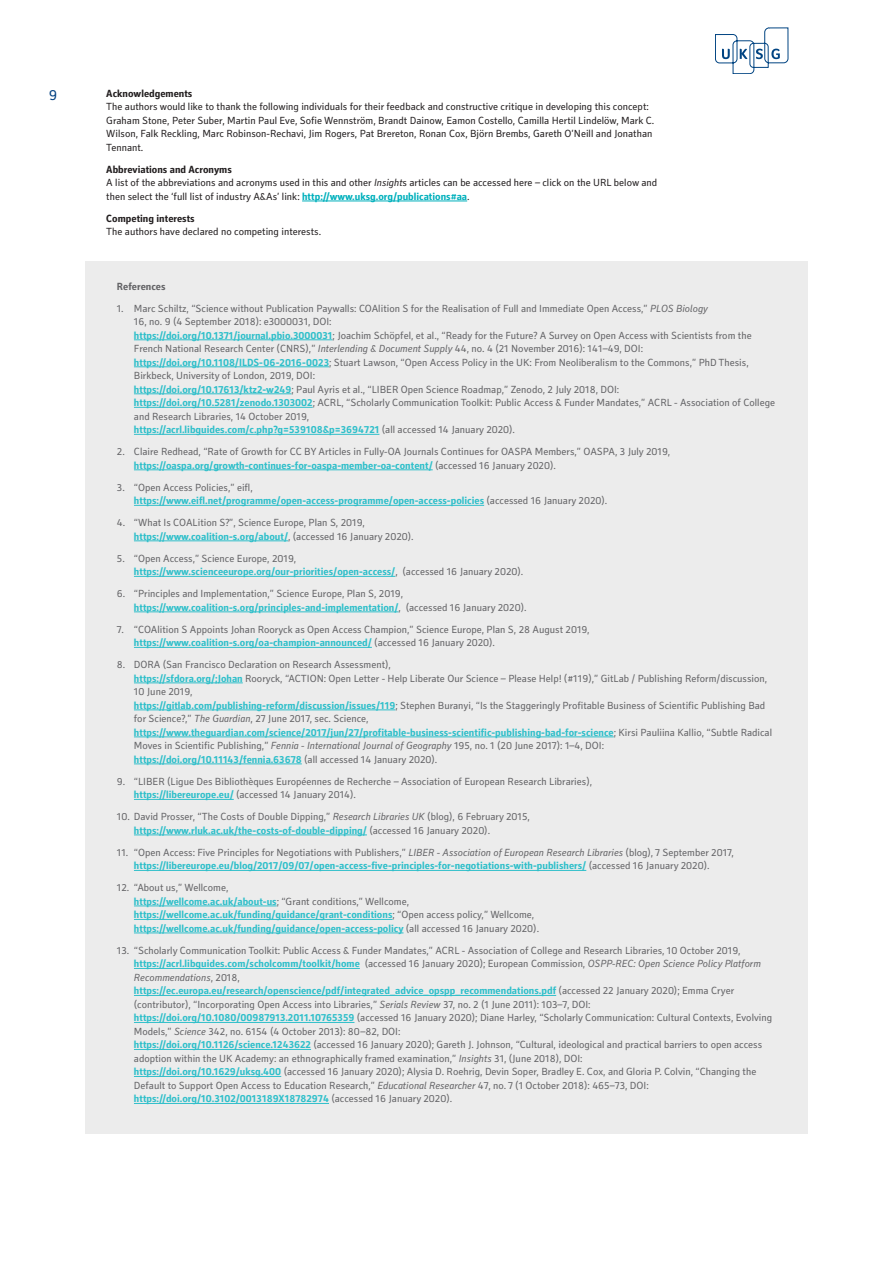
<style>
.page{position:relative;width:893px;height:1263px;background:#fff}
.page>*{position:absolute;margin:0;border:0;box-sizing:border-box;transform-origin:0 0}
.t1{font:15px "Secca Std";color:#014081}
.Reference_List{font:10.5px/13.5px "Secca Std";color:#636366}
.Reference_List-2{font:10.5px/13.5px "Secca Std";color:#231f20}
.Reference_List-3{font:700 10.5px/13.5px "Secca Std";color:#2fbfca}
.Reference_List-4{font:700 10.5px "Secca Std";color:#231f20}
.Reference_List__Tint{font:700 10.5px "Secca Std";color:#636366}
.s1{font-style:italic}
.s2{font-weight:700;color:#00b0bc}
.s3{font-weight:700;color:#2fbfca}
.s4{font-weight:400;color:#636366}
</style>
<div class="page">
<svg style="left:715px;top:28px;width:73px;height:46px"></svg>
<div style="left:85px;top:261px;width:723px;height:873px;background:#ececec"></div>
<hr style="left:134px;top:340px;width:199px;height:1px;background:#2fbfca">
<hr style="left:134px;top:367px;width:195px;height:1px;background:#2fbfca">
<hr style="left:134px;top:394px;width:157px;height:1px;background:#2fbfca">
<hr style="left:134px;top:407px;width:179px;height:1px;background:#2fbfca">
<hr style="left:134px;top:434px;width:245px;height:1px;background:#2fbfca">
<hr style="left:134px;top:470px;width:299px;height:1px;background:#2fbfca">
<hr style="left:134px;top:505px;width:350px;height:1px;background:#2fbfca">
<hr style="left:134px;top:541px;width:154px;height:1px;background:#2fbfca">
<hr style="left:134px;top:576px;width:261px;height:1px;background:#2fbfca">
<hr style="left:134px;top:612px;width:264px;height:1px;background:#2fbfca">
<hr style="left:134px;top:647px;width:238px;height:1px;background:#2fbfca">
<hr style="left:134px;top:683px;width:109px;height:1px;background:#2fbfca">
<hr style="left:134px;top:710px;width:261px;height:1px;background:#2fbfca">
<hr style="left:134px;top:737px;width:480px;height:1px;background:#2fbfca">
<hr style="left:134px;top:764px;width:168px;height:1px;background:#2fbfca">
<hr style="left:134px;top:799px;width:100px;height:1px;background:#2fbfca">
<hr style="left:134px;top:835px;width:233px;height:1px;background:#2fbfca">
<hr style="left:134px;top:870px;width:452px;height:1px;background:#2fbfca">
<hr style="left:134px;top:906px;width:143px;height:1px;background:#2fbfca">
<hr style="left:134px;top:919px;width:258px;height:1px;background:#2fbfca">
<hr style="left:134px;top:933px;width:269px;height:1px;background:#2fbfca">
<hr style="left:134px;top:968px;width:226px;height:1px;background:#2fbfca">
<hr style="left:134px;top:995px;width:422px;height:1px;background:#2fbfca">
<hr style="left:134px;top:1022px;width:220px;height:1px;background:#2fbfca">
<hr style="left:134px;top:1049px;width:177px;height:1px;background:#2fbfca">
<hr style="left:134px;top:1076px;width:147px;height:1px;background:#2fbfca">
<hr style="left:134px;top:1103px;width:195px;height:1px;background:#2fbfca">
<hr style="left:302px;top:201px;width:165px;height:1px;background:#00b0bc">
<h1 class="t1" style="left:49px;top:87px;width:10px">9</h1>
<p class="Reference_List-4" style="left:106px;top:87px;width:88px">Acknowledgements</p>
<p class="Reference_List-2" style="left:106px;top:100px;width:549px">The authors would like to thank the following individuals for their feedback and constructive critique in developing this concept:<br>Graham Stone, Peter Suber, Martin Paul Eve, Sofie Wennström, Brandt Dainow, Eamon Costello, Camilla Hertil Lindelöw, Mark C.<br>Wilson, Falk Reckling, Marc Robinson-Rechavi, Jim Rogers, Pat Brereton, Ronan Cox, Björn Brembs, Gareth O’Neill and Jonathan Tennant.</p>
<p class="Reference_List-4" style="left:106px;top:163px;width:127px">Abbreviations and Acronyms</p>
<p class="Reference_List-2" style="left:106px;top:176px;width:552px">A list of the abbreviations and acronyms used in this and other <span class="s1">Insight</span>s articles can be accessed here – click on the URL below and then select the ‘full list of industry A&amp;As’ link: <span class="s2">http://www.uksg.org/publications#aa</span>.</p>
<p class="Reference_List-4" style="left:106px;top:212px;width:90px">Competing interests</p>
<p class="Reference_List-2" style="left:106px;top:225px;width:216px">The authors have declared no competing interests.</p>
<p class="Reference_List__Tint" style="left:117px;top:280px;width:50px">References</p>
<p class="Reference_List" style="left:134px;top:302px;width:643px;text-indent:-17px">1. Marc Schiltz, “Science without Publication Paywalls: COAlition S for the Realisation of Full and Immediate Open Access,” <span class="s1">PLOS Biology<br></span>16, no. 9 (4 September 2018): e3000031, DOI:<br><span class="s3">https://doi.org/10.1371/journal.pbio.3000031</span>; Joachim Schöpfel, et al., “Ready for the Future? A Survey on Open Access with Scientists from the French National Research Center (CNRS),” <span class="s1">Interlending &amp; Document Supply</span> 44, no. 4 (21 November 2016): 141–49, DOI: <span class="s3">https://doi.org/10.1108/ILDS-06-2016-0023</span>; Stuart Lawson, “Open Access Policy in the UK: From Neoliberalism to the Commons,” PhD Thesis, Birkbeck, University of London, 2019, DOI:<br><span class="s3">https://doi.org/10.17613/ktz2-w249</span>; Paul Ayris et al., “LIBER Open Science Roadmap,” Zenodo, 2 July 2018, DOI: <span class="s3">https://doi.org/10.5281/zenodo.1303002</span>; ACRL, “Scholarly Communication Toolkit: Public Access &amp; Funder Mandates,” ACRL - Association of College and Research Libraries, 14 October 2019,<br><span class="s3">https://acrl.libguides.com/c.php?g=539108&amp;p=3694721</span> (all accessed 14 January 2020).</p>
<p class="Reference_List" style="left:134px;top:445px;width:538px;text-indent:-17px">2. Claire Redhead, “Rate of Growth for CC BY Articles in Fully-OA Journals Continues for OASPA Members,” OASPA, 3 July 2019, <span class="s3">https://oaspa.org/growth-continues-for-oaspa-member-oa-content/</span> (accessed 16 January 2020).</p>
<p class="Reference_List-3" style="left:134px;top:481px;width:475px;text-indent:-17px"><span class="s4">3. “Open Access Policies,” eifl,<br></span>https://www.eifl.net/programme/open-access-programme/open-access-policies <span class="s4">(accessed 16 January 2020).</span></p>
<p class="Reference_List" style="left:134px;top:516px;width:281px;text-indent:-17px">4. “What Is COALition S?”, Science Europe, Plan S, 2019, <span class="s3">https://www.coalition-s.org/about/</span>, (accessed 16 January 2020).</p>
<p class="Reference_List" style="left:134px;top:552px;width:391px;text-indent:-17px">5. “Open Access,” Science Europe, 2019, <span class="s3">https://www.scienceeurope.org/our-priorities/open-access/</span>, (accessed 16 January 2020).</p>
<p class="Reference_List" style="left:134px;top:587px;width:394px;text-indent:-17px">6. “Principles and Implementation,” Science Europe, Plan S, 2019, <span class="s3">https://www.coalition-s.org/principles-and-implementation/</span>, (accessed 16 January 2020).</p>
<p class="Reference_List" style="left:134px;top:623px;width:457px;text-indent:-17px">7. “COAlition S Appoints Johan Rooryck as Open Access Champion,” Science Europe, Plan S, 28 August 2019, <span class="s3">https://www.coalition-s.org/oa-champion-announced/</span> (accessed 16 January 2020).</p>
<p class="Reference_List" style="left:134px;top:658px;width:640px;text-indent:-17px">8. DORA (San Francisco Declaration on Research Assessment),<br><span class="s3">https://sfdora.org/;Johan</span> Rooryck, “ACTION: Open Letter - Help Liberate Our Science – Please Help! (#119),” GitLab / Publishing Reform/discussion, 10 June 2019,<br><span class="s3">https://gitlab.com/publishing-reform/discussion/issues/119</span>; Stephen Buranyi, “Is the Staggeringly Profitable Business of Scientific Publishing Bad for Science?,” <span class="s1">The Guardian</span>, 27 June 2017, sec. Science, <span class="s3">https://www.theguardian.com/science/2017/jun/27/profitable-business-scientific-publishing-bad-for-science</span>; Kirsi Pauliina Kallio, “Subtle Radical Moves in Scientific Publishing,” <span class="s1">Fennia - International Journal of Geography</span> 195, no. 1 (20 June 2017): 1–4, DOI: <span class="s3">https://doi.org/10.11143/fennia.63678</span> (all accessed 14 January 2020).</p>
<p class="Reference_List" style="left:134px;top:775px;width:460px;text-indent:-17px">9. “LIBER (Ligue Des Bibliothèques Européennes de Recherche – Association of European Research Libraries), <span class="s3">https://libereurope.eu/</span> (accessed 14 January 2014).</p>
<p class="Reference_List" style="left:134px;top:810px;width:397px;text-indent:-17px">10. David Prosser, “The Costs of Double Dipping,” <span class="s1">Research Libraries UK</span> (blog), 6 February 2015, <span class="s3">https://www.rluk.ac.uk/the-costs-of-double-dipping/</span> (accessed 16 January 2020).</p>
<p class="Reference_List" style="left:134px;top:846px;width:602px;text-indent:-17px">11. “Open Access: Five Principles for Negotiations with Publishers,” <span class="s1">LIBER - Association of European Research Libraries</span> (blog), 7 September 2017, <span class="s3">https://libereurope.eu/blog/2017/09/07/open-access-five-principles-for-negotiations-with-publishers/</span> (accessed 16 January 2020).</p>
<p class="Reference_List-3" style="left:134px;top:881px;width:407px;text-indent:-17px"><span class="s4">12. “About us,” Wellcome,<br></span>https://wellcome.ac.uk/about-us<span class="s4">; “Grant conditions,” Wellcome, </span>https://wellcome.ac.uk/funding/guidance/grant-conditions<span class="s4">; “Open access policy,” Wellcome, </span>https://wellcome.ac.uk/funding/guidance/open-access-policy <span class="s4">(all accessed 16 January 2020).</span></p>
<p class="Reference_List" style="left:134px;top:944px;width:640px;text-indent:-17px">13. “Scholarly Communication Toolkit: Public Access &amp; Funder Mandates,” ACRL - Association of College and Research Libraries, 10 October 2019, <span class="s3">https://acrl.libguides.com/scholcomm/toolkit/home</span> (accessed 16 January 2020); European Commission, <span class="s1">OSPP-REC: Open Science Policy Platform Recommendations</span>, 2018,<br><span class="s3">https://ec.europa.eu/research/openscience/pdf/integrated_advice_opspp_recommendations.pdf</span> (accessed 22 January 2020); Emma Cryer (contributor), “Incorporating Open Access into Libraries,” <span class="s1">Serials Review</span> 37, no. 2 (1 June 2011): 103–7, DOI: <span class="s3">https://doi.org/10.1080/00987913.2011.10765359</span> (accessed 16 January 2020); Diane Harley, “Scholarly Communication: Cultural Contexts, Evolving Models,” <span class="s1">Science</span> 342, no. 6154 (4 October 2013): 80–82, DOI:<br><span class="s3">https://doi.org/10.1126/science.1243622</span> (accessed 16 January 2020); Gareth J. Johnson, “Cultural, ideological and practical barriers to open access adoption within the UK Academy: an ethnographically framed examination,” <span class="s1">Insights</span> 31, (June 2018), DOI:<br><span class="s3">https://doi.org/10.1629/uksg.400</span> (accessed 16 January 2020); Alysia D. Roehrig, Devin Soper, Bradley E. Cox, and Gloria P. Colvin, “Changing the Default to Support Open Access to Education Research,” <span class="s1">Educational Researcher</span> 47, no. 7 (1 October 2018): 465–73, DOI: <span class="s3">https://doi.org/10.3102/0013189X18782974</span> (accessed 16 January 2020).</p>
</div>
